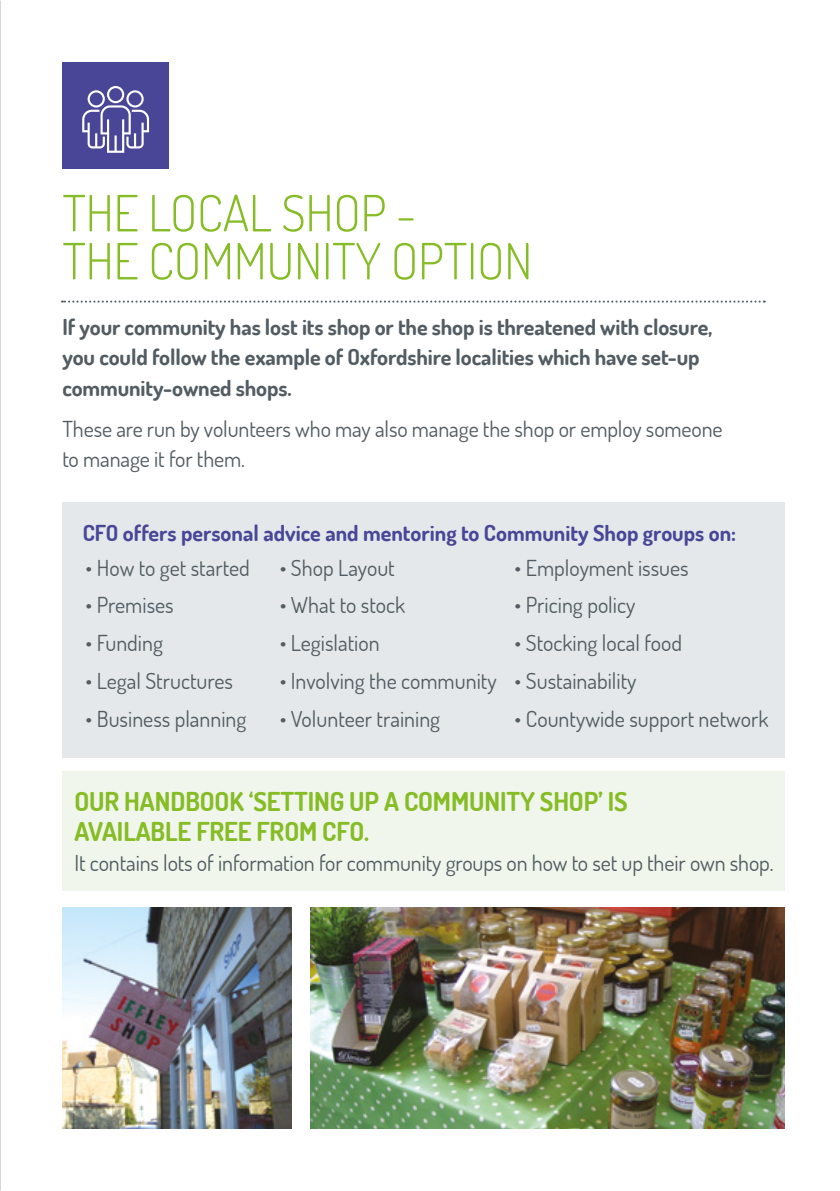
<style>
.page{position:relative;width:840px;height:1191px;background:#fff}
.page>*{position:absolute;margin:0;border:0;box-sizing:border-box;transform-origin:0 0}
.t1{font:300 50px/48px "Dosis";letter-spacing:-.005em;color:#86bc25}
.t2{font:700 26px/30px "Dosis";letter-spacing:-.005em;color:#86bc25}
.t3{font:22px/30px "Dosis";color:#525c62}
.t4{font:700 22px/30px "Dosis";letter-spacing:-.005em;color:#525c62}
.t5{font:700 22px "Dosis";color:#4a4697}
</style>
<div class="page">
<div style="left:62px;top:502px;width:722px;height:255px;background:#e4e8ea"></div>
<div style="left:62px;top:771px;width:722px;height:119px;background:#f0f6eb"></div>
<div style="left:62px;top:62px;width:107px;height:107px;background:#4a4697"></div>
<svg style="left:62px;top:300px;width:702px;height:2px"></svg>
<svg style="left:82px;top:86px;width:67px;height:67px"></svg>
<img style="left:62px;top:907px;width:229px;height:221px">
<img style="left:310px;top:907px;width:474px;height:221px">
<h1 class="t1" style="left:62px;top:188px;width:471px">THE LOCAL SHOP -<br>THE COMMUNITY OPTION</h1>
<p class="t4" style="left:62px;top:312px;width:651px">If your community has lost its shop or the shop is threatened with closure, you could follow the example of Oxfordshire localities which have set-up community-owned shops.</p>
<p class="t3" style="left:62px;top:413px;width:661px">These are run by volunteers who may also manage the shop or employ someone to manage it for them.</p>
<p class="t5" style="left:83px;top:518px;width:654px">CFO offers personal advice and mentoring to Community Shop groups on:</p>
<p class="t3" style="left:514px;top:552px;width:175px">• Employment issues</p>
<p class="t3" style="left:514px;top:589px;width:122px">• Pricing policy</p>
<p class="t3" style="left:514px;top:627px;width:169px">• Stocking local food</p>
<p class="t3" style="left:514px;top:665px;width:123px">• Sustainability</p>
<p class="t3" style="left:514px;top:703px;width:255px">• Countywide support network</p>
<p class="t3" style="left:279px;top:552px;width:116px">• Shop Layout</p>
<p class="t3" style="left:279px;top:589px;width:127px">• What to stock</p>
<p class="t3" style="left:279px;top:627px;width:101px">• Legislation</p>
<p class="t3" style="left:279px;top:665px;width:218px">• Involving the community</p>
<p class="t3" style="left:279px;top:703px;width:162px">• Volunteer training</p>
<p class="t3" style="left:86px;top:552px;width:166px">• How to get started</p>
<p class="t3" style="left:86px;top:589px;width:90px">• Premises</p>
<p class="t3" style="left:86px;top:627px;width:79px">• Funding</p>
<p class="t3" style="left:86px;top:665px;width:149px">• Legal Structures</p>
<p class="t3" style="left:86px;top:703px;width:162px">• Business planning</p>
<p class="t2" style="left:74px;top:785px;width:554px">OUR HANDBOOK ‘SETTING UP A COMMUNITY SHOP’ IS<br>AVAILABLE FREE FROM CFO.</p>
<p class="t3" style="left:74px;top:847px;width:700px">It contains lots of information for community groups on how to set up their own shop.</p>
</div>
